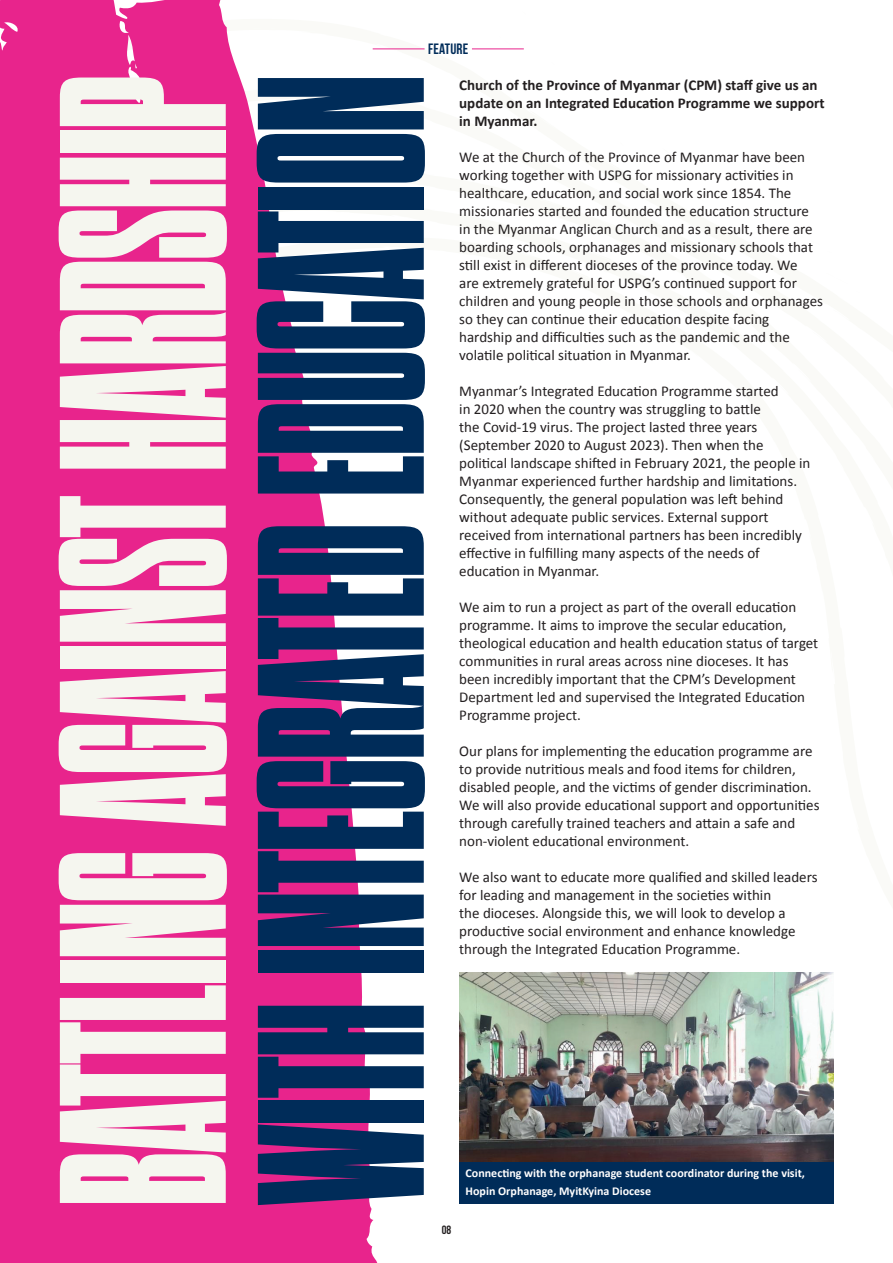
<style>
.page{position:relative;width:893px;height:1263px;background:#fff}
.page>*{position:absolute;margin:0;border:0;box-sizing:border-box;transform-origin:0 0}
.Body_text{font:800 237px/198px "Dharma Gothic C";color:#f5f6ef}
.Body_text-2{font:15px/18px "Calibri";color:#231f20}
.Body_text-3{font:700 15px/18px "Calibri";color:#231f20}
.t1{font:700 15px "Bebas Neue";letter-spacing:.01em;color:#002c59}
.Body_text-4{font:700 12px/18px "Calibri";color:#fff}
.t2{font:700 12px "Bebas Neue";color:#231f20}
.s1{color:#002c59}
</style>
<div class="page">
<svg style="left:0;top:0;width:387px;height:1263px;fill:#e8248c"></svg>
<hr style="left:373px;top:49px;width:52px;height:1px;background:#e8248c">
<hr style="left:472px;top:49px;width:52px;height:1px;background:#e8248c">
<img style="left:459px;top:972px;width:374px;height:189px">
<div style="left:459px;top:1161px;width:374px;height:42px;background:#002c59"></div>
<p class="t1" style="left:428px;top:40px;width:41px">FEATURE</p>
<p class="Body_text" style="left:49px;top:1205px;width:1131px;rotate:-90deg">BATTLING AGAINST HARDSHIP<br><span class="s1">WITH INTEGRATED EDUCATION</span></p>
<p class="Body_text-3" style="left:459px;top:75px;width:367px">Church of the Province of Myanmar (CPM) staff give us an update on an Integrated Education Programme we support in Myanmar.</p>
<p class="Body_text-2" style="left:459px;top:147px;width:365px">We at the Church of the Province of Myanmar have been working together with USPG for missionary activities in healthcare, education, and social work since 1854. The missionaries started and founded the education structure in the Myanmar Anglican Church and as a result, there are boarding schools, orphanages and missionary schools that still exist in different dioceses of the province today. We<br>are extremely grateful for USPG’s continued support for children and young people in those schools and orphanages so they can continue their education despite facing hardship and difficulties such as the pandemic and the volatile political situation in Myanmar.</p>
<p class="Body_text-2" style="left:459px;top:381px;width:353px">Myanmar’s Integrated Education Programme started<br>in 2020 when the country was struggling to battle<br>the Covid-19 virus. The project lasted three years (September 2020 to August 2023). Then when the political landscape shifted in February 2021, the people in Myanmar experienced further hardship and limitations.<br>Consequently, the general population was left behind without adequate public services. External support received from international partners has been incredibly effective in fulfilling many aspects of the needs of education in Myanmar.</p>
<p class="Body_text-2" style="left:459px;top:597px;width:361px">We aim to run a project as part of the overall education programme. It aims to improve the secular education, theological education and health education status of target communities in rural areas across nine dioceses. It has been incredibly important that the CPM’s Development Department led and supervised the Integrated Education Programme project.</p>
<p class="Body_text-2" style="left:459px;top:741px;width:362px">Our plans for implementing the education programme are to provide nutritious meals and food items for children, disabled people, and the victims of gender discrimination.<br>We will also provide educational support and opportunities through carefully trained teachers and attain a safe and non-violent educational environment.</p>
<p class="Body_text-2" style="left:459px;top:867px;width:360px">We also want to educate more qualified and skilled leaders for leading and management in the societies within<br>the dioceses. Alongside this, we will look to develop a productive social environment and enhance knowledge through the Integrated Education Programme.</p>
<p class="Body_text-4" style="left:466px;top:1163px;width:341px">Connecting with the orphanage student coordinator during the visit,<br>Hopin Orphanage, MyitKyina Diocese</p>
<p class="t2" style="left:442px;top:1223px;width:11px">08</p>
</div>
